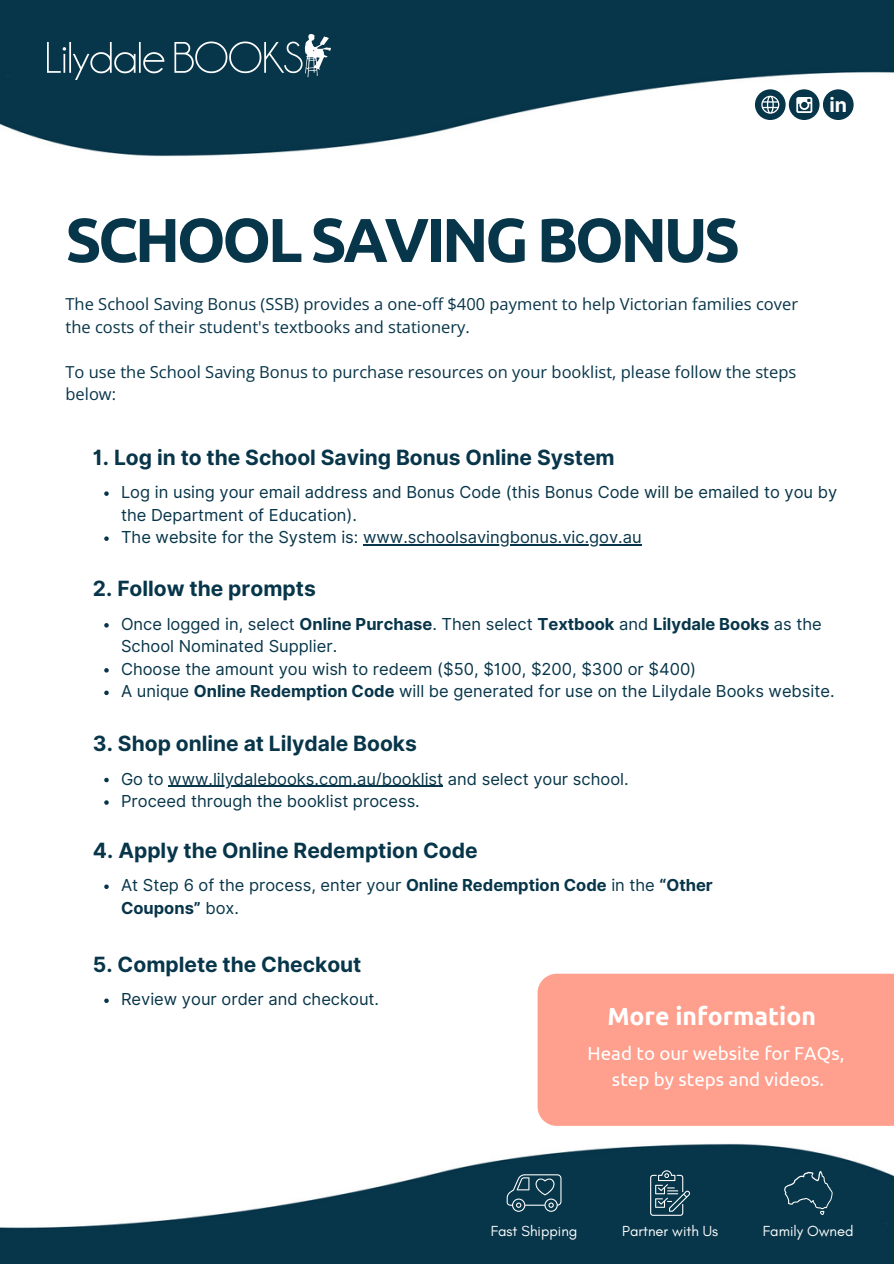
<style>
.page{position:relative;width:894px;height:1264px;background:#fff}
.page>*{position:absolute;margin:0;border:0;box-sizing:border-box;transform-origin:0 0}
.t1{font:700 61.8px "Ubuntu";letter-spacing:-.055em;color:#073549}
.t2{font:700 24.75px "Ubuntu";color:#fff}
.t3{font:700 21px "Inter";color:#073549}
.t4{font:700 19.65px "Inter";color:#fff}
.t5{font:18.75px/25.8px "Ubuntu";color:#fff;text-align:center}
.t6{font:16.5px/22.5px "Inter";color:#073549}
.t7{font:16.5px/22.5px "Open Sans";color:#073549}
.t8{font:14.85px "Glacial Indifference";color:#fff}
.s1{font-weight:700}
</style>
<div class="page">
<img style="left:0;top:0;width:893px;height:157px">
<img style="left:47px;top:35px;width:284px;height:45px">
<div style="left:822px;top:89px;width:31px;height:31px;background:#073549;border-radius:50%"></div>
<div style="left:788px;top:89px;width:31px;height:31px;background:#073549;border-radius:50%"></div>
<svg style="left:796px;top:97px;width:16px;height:16px"></svg>
<div style="left:754px;top:89px;width:31px;height:31px;background:#073549;border-radius:50%"></div>
<svg style="left:761px;top:96px;width:18px;height:18px"></svg>
<img style="left:0;top:1143px;width:893px;height:120px">
<svg style="left:783px;top:1170px;width:49px;height:44px;background:#1c4759"></svg>
<svg style="left:650px;top:1170px;width:40px;height:45px;background:#375d6d"></svg>
<svg style="left:506px;top:1174px;width:55px;height:37px;background:#2f5667"></svg>
<svg style="left:104px;top:491px;width:5px;height:5px"></svg>
<svg style="left:104px;top:536px;width:5px;height:5px"></svg>
<hr style="left:363px;top:544px;width:278px;height:1px;background:#073549">
<svg style="left:104px;top:884px;width:5px;height:5px"></svg>
<svg style="left:104px;top:623px;width:5px;height:4px"></svg>
<svg style="left:104px;top:668px;width:5px;height:4px"></svg>
<svg style="left:104px;top:690px;width:5px;height:5px"></svg>
<svg style="left:104px;top:777px;width:5px;height:5px"></svg>
<hr style="left:168px;top:785px;width:275px;height:1px;background:#073549">
<svg style="left:104px;top:800px;width:5px;height:4px"></svg>
<svg style="left:104px;top:998px;width:5px;height:5px"></svg>
<div style="left:537px;top:973px;width:356px;height:152px;background:#ff9f8d"></div>
<p class="t4" style="left:829px;top:93px;width:19px">in</p>
<h5 class="t1" style="left:65px;top:204px;width:676px">SCHOOL SAVING BONUS</h5>
<h3 class="t7" style="left:65px;top:293px;width:733px">The School Saving Bonus (SSB) provides a one-off $400 payment to help Victorian families cover the costs of their student's textbooks and stationery.</h3>
<p class="t7" style="left:65px;top:360px;width:732px">To use the School Saving Bonus to purchase resources on your booklist, please follow the steps below:</p>
<p class="t3" style="left:93px;top:444px;width:523px">1. Log in to the School Saving Bonus Online System</p>
<p class="t6" style="left:121px;top:481px;width:717px">Log in using your email address and Bonus Code (this Bonus Code will be emailed to you by the Department of Education).</p>
<h3 class="t6" style="left:121px;top:526px;width:522px">The website for the System is: www.schoolsavingbonus.vic.gov.au</h3>
<h3 class="t3" style="left:93px;top:576px;width:224px">2. Follow the prompts</h3>
<p class="t6" style="left:121px;top:612px;width:702px">Once logged in, select <span class="s1">Online Purchase</span>. Then select <span class="s1">Textbook</span> and <span class="s1">Lilydale Books</span> as the<br>School Nominated Supplier.</p>
<p class="t6" style="left:121px;top:657px;width:576px">Choose the amount you wish to redeem ($50, $100, $200, $300 or $400)</p>
<h3 class="t6" style="left:121px;top:680px;width:714px">A unique <span class="s1">Online Redemption Code</span> will be generated for use on the Lilydale Books website.</h3>
<p class="t3" style="left:93px;top:730px;width:325px">3. Shop online at Lilydale Books</p>
<h3 class="t6" style="left:121px;top:767px;width:509px">Go to www.lilydalebooks.com.au/booklist and select your school.</h3>
<p class="t6" style="left:121px;top:789px;width:300px">Proceed through the booklist process.</p>
<h2 class="t3" style="left:93px;top:837px;width:386px">4. Apply the Online Redemption Code</h2>
<p class="t6" style="left:121px;top:874px;width:593px">At Step 6 of the process, enter your <span class="s1">Online Redemption Code</span> in the <span class="s1">“Other<br>Coupons”</span> box.</p>
<h4 class="t3" style="left:93px;top:951px;width:270px">5. Complete the Checkout</h4>
<p class="t6" style="left:121px;top:988px;width:259px">Review your order and checkout.</p>
<p class="t2" style="left:607px;top:1001px;width:210px">More information</p>
<p class="t5" style="left:587px;top:1040px;width:258px">Head to our website for FAQs, step by steps and videos.</p>
<h3 class="t8" style="left:490px;top:1221px;width:88px">Fast Shipping</h3>
<p class="t8" style="left:622px;top:1221px;width:97px">Partner with Us</p>
<h5 class="t8" style="left:762px;top:1221px;width:92px">Family Owned</h5>
</div>
